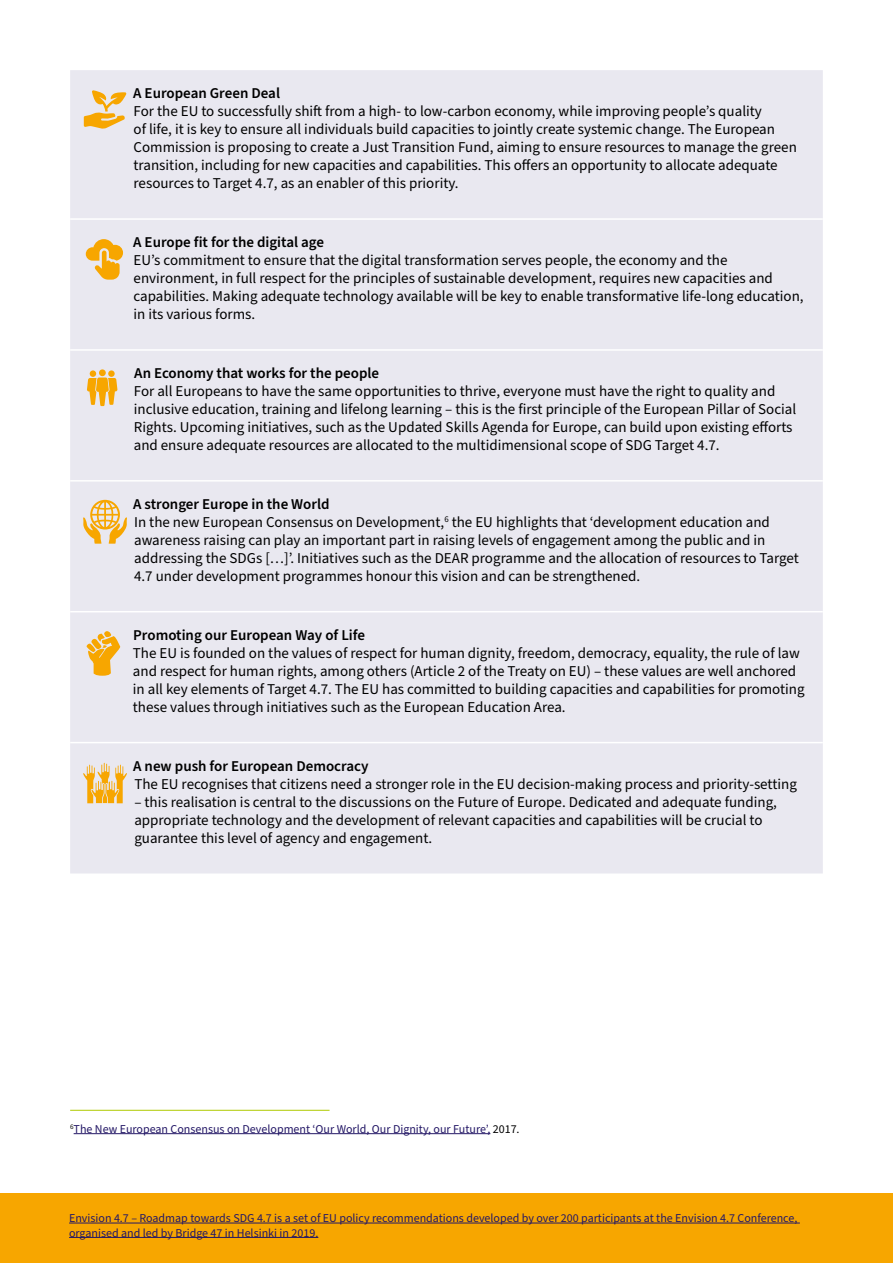
<style>
.page{position:relative;width:893px;height:1263px;background:#fff}
.page>*{position:absolute;margin:0;border:0;box-sizing:border-box;transform-origin:0 0}
.t1{font:15px/18px "Source Sans Pro";color:#000}
.t2{font:600 15px "Source Sans Pro";color:#000}
.t3{font:12px/14.4px "Source Sans Pro";color:#241866}
.s1{font-weight:600}
.s2{color:#000}
</style>
<div class="page">
<div style="left:0;top:1193px;width:893px;height:70px;background:#f7a600"></div>
<hr style="left:69px;top:1223px;width:731px;height:1px;background:#241866">
<hr style="left:69px;top:1237px;width:249px;height:1px;background:#241866">
<div style="left:70px;top:70px;width:753px;height:803px;background:#e9e8f0"></div>
<hr style="left:70px;top:218px;width:753px;height:2px;background:#fff">
<hr style="left:70px;top:349px;width:753px;height:2px;background:#fff">
<hr style="left:70px;top:480px;width:753px;height:2px;background:#fff">
<hr style="left:70px;top:611px;width:753px;height:1px;background:#fff">
<hr style="left:70px;top:742px;width:753px;height:1px;background:#fff">
<svg style="left:84px;top:90px;width:43px;height:39px"></svg>
<svg style="left:86px;top:239px;width:37px;height:41px"></svg>
<div style="left:90px;top:370px;width:6px;height:7px;background:#f7a600;border-radius:50%"></div>
<div style="left:108px;top:370px;width:7px;height:7px;background:#f7a600;border-radius:50%"></div>
<svg style="left:87px;top:377px;width:30px;height:29px"></svg>
<div style="left:99px;top:369px;width:7px;height:7px;background:#f7a600;border-radius:50%"></div>
<svg style="left:83px;top:500px;width:44px;height:44px"></svg>
<svg style="left:86px;top:631px;width:34px;height:44px"></svg>
<svg style="left:83px;top:763px;width:44px;height:40px"></svg>
<hr style="left:74px;top:1133px;width:416px;height:1px;background:#241866">
<hr style="left:70px;top:1110px;width:260px;height:1px;background:#afca00">
<p class="t2" style="left:133px;top:83px;width:148px">A European Green Deal</p>
<p class="t1" style="left:134px;top:103px;width:665px">For the EU to successfully shift from a high- to low-carbon economy, while improving people’s quality<br>of life, it is key to ensure all individuals build capacities to jointly create systemic change. The European Commission is proposing to create a Just Transition Fund, aiming to ensure resources to manage the green transition, including for new capacities and capabilities. This offers an opportunity to allocate adequate resources to Target 4.7, as an enabler of this priority.</p>
<p class="t2" style="left:133px;top:232px;width:192px">A Europe fit for the digital age</p>
<p class="t1" style="left:134px;top:252px;width:671px">EU’s commitment to ensure that the digital transformation serves people, the economy and the environment, in full respect for the principles of sustainable development, requires new capacities and capabilities. Making adequate technology available will be key to enable transformative life-long education, in its various forms.</p>
<p class="t2" style="left:134px;top:363px;width:246px">An Economy that works for the people</p>
<p class="t1" style="left:134px;top:383px;width:664px">For all Europeans to have the same opportunities to thrive, everyone must have the right to quality and inclusive education, training and lifelong learning – this is the first principle of the European Pillar of Social Rights. Upcoming initiatives, such as the Updated Skills Agenda for Europe, can build upon existing efforts and ensure adequate resources are allocated to the multidimensional scope of SDG Target 4.7.</p>
<p class="t1" style="left:133px;top:495px;width:667px"><span class="s1">A stronger Europe in the World<br></span>In the new European Consensus on Development,<sup>6</sup> the EU highlights that ‘development education and awareness raising can play an important part in raising levels of engagement among the public and in addressing the SDGs […]’. Initiatives such as the DEAR programme and the allocation of resources to Target 4.7 under development programmes honour this vision and can be strengthened.</p>
<p class="t2" style="left:133px;top:625px;width:233px">Promoting our European Way of Life</p>
<p class="t1" style="left:133px;top:644px;width:673px">The EU is founded on the values of respect for human dignity, freedom, democracy, equality, the rule of law and respect for human rights, among others (Article 2 of the Treaty on EU) – these values are well anchored in all key elements of Target 4.7. The EU has committed to building capacities and capabilities for promoting these values through initiatives such as the European Education Area.</p>
<p class="t2" style="left:133px;top:756px;width:237px">A new push for European Democracy</p>
<p class="t1" style="left:134px;top:775px;width:664px">The EU recognises that citizens need a stronger role in the EU decision-making process and priority-setting</p>
<p class="t1" style="left:134px;top:793px;width:644px">– this realisation is central to the discussions on the Future of Europe. Dedicated and adequate funding, appropriate technology and the development of relevant capacities and capabilities will be crucial to guarantee this level of agency and engagement.</p>
<p class="t3" style="left:70px;top:1122px;width:451px"><sup>6</sup>The New European Consensus on Development ‘Our World, Our Dignity, our Future’, <span class="s2">2017.</span></p>
<p class="t3" style="left:69px;top:1211px;width:730px">Envision 4.7 – Roadmap towards SDG 4.7 is a set of EU policy recommendations developed by over 200 participants at the Envision 4.7 Conference, organised and led by Bridge 47 in Helsinki in 2019.</p>
</div>
